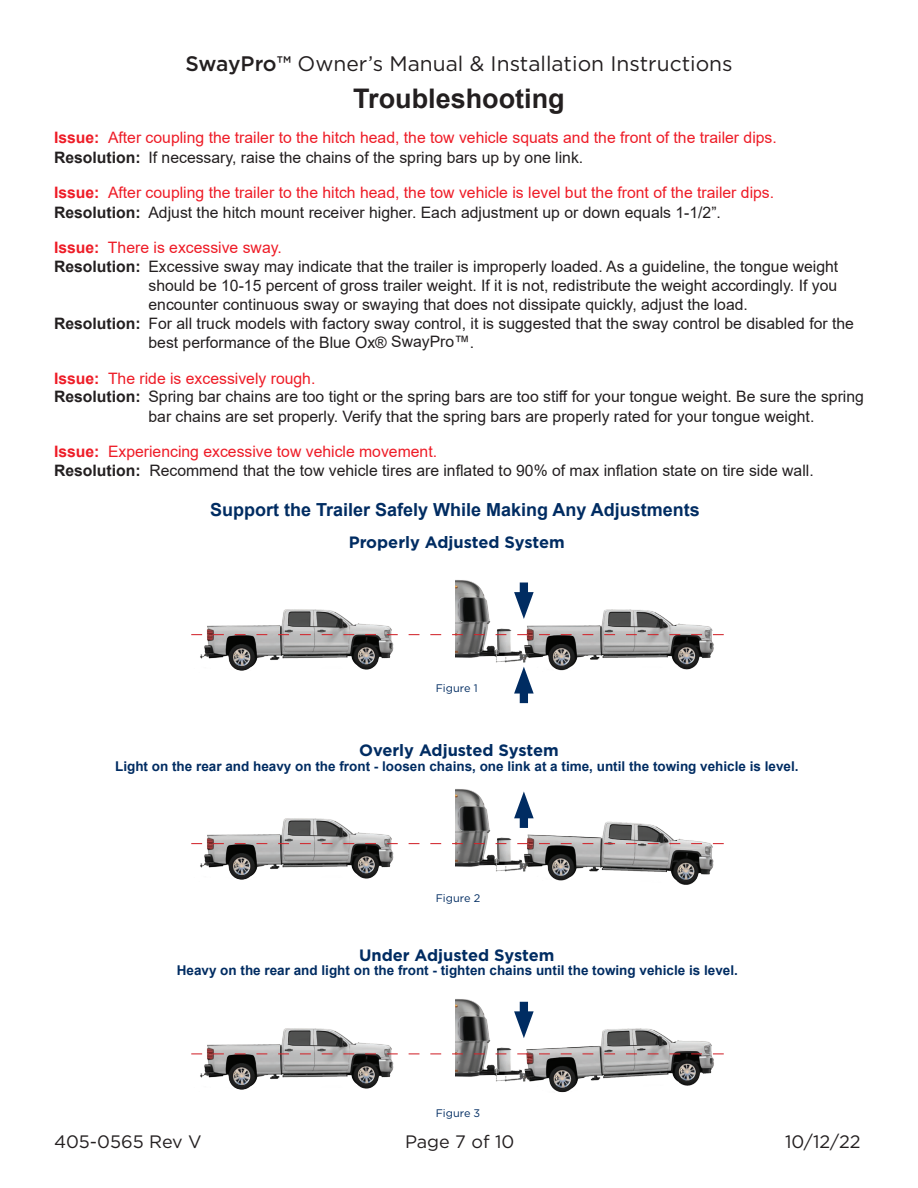
<style>
.page{position:relative;width:918px;height:1188px;background:#fff}
.page>*{position:absolute;margin:0;border:0;box-sizing:border-box;transform-origin:0 0}
.t1{font:700 27px "Arial";color:#231f20}
.t2{font:21px "Gotham";color:#231f20}
.t3{font:700 18px "Arial";color:#002c62}
.t4{font:18px "Gotham";color:#231f20}
.t5{font:700 16.5px "Gotham";color:#002c62}
.t6{font:15.75px/18.9px "Arial";color:#231f20}
.t7{font:15.75px "Arial";color:#ee1c27}
.t8{font:700 13.5px "Arial";color:#002c62}
.t9{font:10.95px "Gotham";color:#002c62}
.s1{font-weight:500}
.s2{font-weight:700}
</style>
<div class="page">
<img style="left:456px;top:789px;width:260px;height:96px">
<img style="left:191px;top:818px;width:221px;height:62px">
<svg style="left:191px;top:843px;width:533px;height:1px"></svg>
<div style="left:520px;top:807px;width:8px;height:21px;background:#002c62"></div>
<svg style="left:514px;top:791px;width:20px;height:27px"></svg>
<img style="left:456px;top:999px;width:260px;height:94px">
<img style="left:191px;top:1028px;width:221px;height:62px">
<svg style="left:191px;top:1053px;width:533px;height:1px"></svg>
<div style="left:520px;top:1002px;width:8px;height:20px;background:#002c62"></div>
<svg style="left:514px;top:1011px;width:20px;height:27px"></svg>
<img style="left:456px;top:580px;width:260px;height:91px">
<img style="left:191px;top:609px;width:221px;height:62px">
<svg style="left:191px;top:634px;width:533px;height:1px"></svg>
<div style="left:520px;top:583px;width:8px;height:20px;background:#002c62"></div>
<svg style="left:514px;top:592px;width:20px;height:27px"></svg>
<div style="left:520px;top:682px;width:8px;height:21px;background:#002c62"></div>
<svg style="left:514px;top:667px;width:20px;height:27px"></svg>
<h2 class="t2" style="left:185px;top:50px;width:549px"><span class="s1">SwayPro™</span> Owner’s Manual &amp; Installation Instructions</h2>
<p class="t1" style="left:353px;top:80px;width:213px">Troubleshooting</p>
<p class="t7" style="left:54px;top:127px;width:724px"><span class="s2">Issue:</span> After coupling the trailer to the hitch head, the tow vehicle squats and the front of the trailer dips.</p>
<p class="t6" style="left:54px;top:148px;width:531px"><span class="s2">Resolution:</span> If necessary, raise the chains of the spring bars up by one link.</p>
<p class="t7" style="left:54px;top:182px;width:722px"><span class="s2">Issue:</span> After coupling the trailer to the hitch head, the tow vehicle is level but the front of the trailer dips.</p>
<p class="t6" style="left:54px;top:203px;width:669px"><span class="s2">Resolution:</span> Adjust the hitch mount receiver higher. Each adjustment up or down equals 1-1/2”.</p>
<p class="t7" style="left:54px;top:237px;width:229px"><span class="s2">Issue:</span> There is excessive sway.</p>
<p class="t6" style="left:148px;top:257px;width:691px;text-align:justify;text-indent:-94px"><span class="s2">Resolution:</span> Excessive sway may indicate that the trailer is improperly loaded. As a guideline, the tongue weight should be 10-15 percent of gross trailer weight. If it is not, redistribute the weight accordingly. If you encounter continuous sway or swaying that does not dissipate quickly, adjust the load.</p>
<p class="t6" style="left:148px;top:313px;width:707px;line-height:19.8px;text-indent:-94px"><span class="s2">Resolution:</span> For all truck models with factory sway control, it is suggested that the sway control be disabled for the best performance of the Blue Ox® SwayPro™.</p>
<p class="t7" style="left:54px;top:367px;width:263px"><span class="s2">Issue:</span> The ride is excessively rough.</p>
<p class="t6" style="left:148px;top:387px;width:717px;line-height:19.8px;text-indent:-94px"><span class="s2">Resolution:</span> Spring bar chains are too tight or the spring bars are too stiff for your tongue weight. Be sure the spring bar chains are set properly. Verify that the spring bars are properly rated for your tongue weight.</p>
<p class="t7" style="left:54px;top:441px;width:385px"><span class="s2">Issue:</span> Experiencing excessive tow vehicle movement.</p>
<p class="t6" style="left:54px;top:461px;width:761px"><span class="s2">Resolution:</span> Recommend that the tow vehicle tires are inflated to 90% of max inflation state on tire side wall.</p>
<p class="t3" style="left:210px;top:497px;width:491px">Support the Trailer Safely While Making Any Adjustments</p>
<p class="t5" style="left:349px;top:531px;width:217px">Properly Adjusted System</p>
<p class="t9" style="left:436px;top:681px;width:43px">Figure 1</p>
<p class="t5" style="left:359px;top:740px;width:201px">Overly Adjusted System</p>
<p class="t8" style="left:115px;top:757px;width:685px">Light on the rear and heavy on the front - loosen chains, one link at a time, until the towing vehicle is level.</p>
<p class="t9" style="left:436px;top:892px;width:46px">Figure 2</p>
<p class="t5" style="left:359px;top:944px;width:197px">Under Adjusted System</p>
<p class="t8" style="left:177px;top:961px;width:563px">Heavy on the rear and light on the front - tighten chains until the towing vehicle is level.</p>
<p class="t9" style="left:436px;top:1106px;width:46px">Figure 3</p>
<p class="t4" style="left:54px;top:1131px;width:149px">405-0565 Rev V</p>
<p class="t4" style="left:405px;top:1131px;width:111px">Page 7 of 10</p>
<p class="t4" style="left:785px;top:1131px;width:77px">10/12/22</p>
</div>
